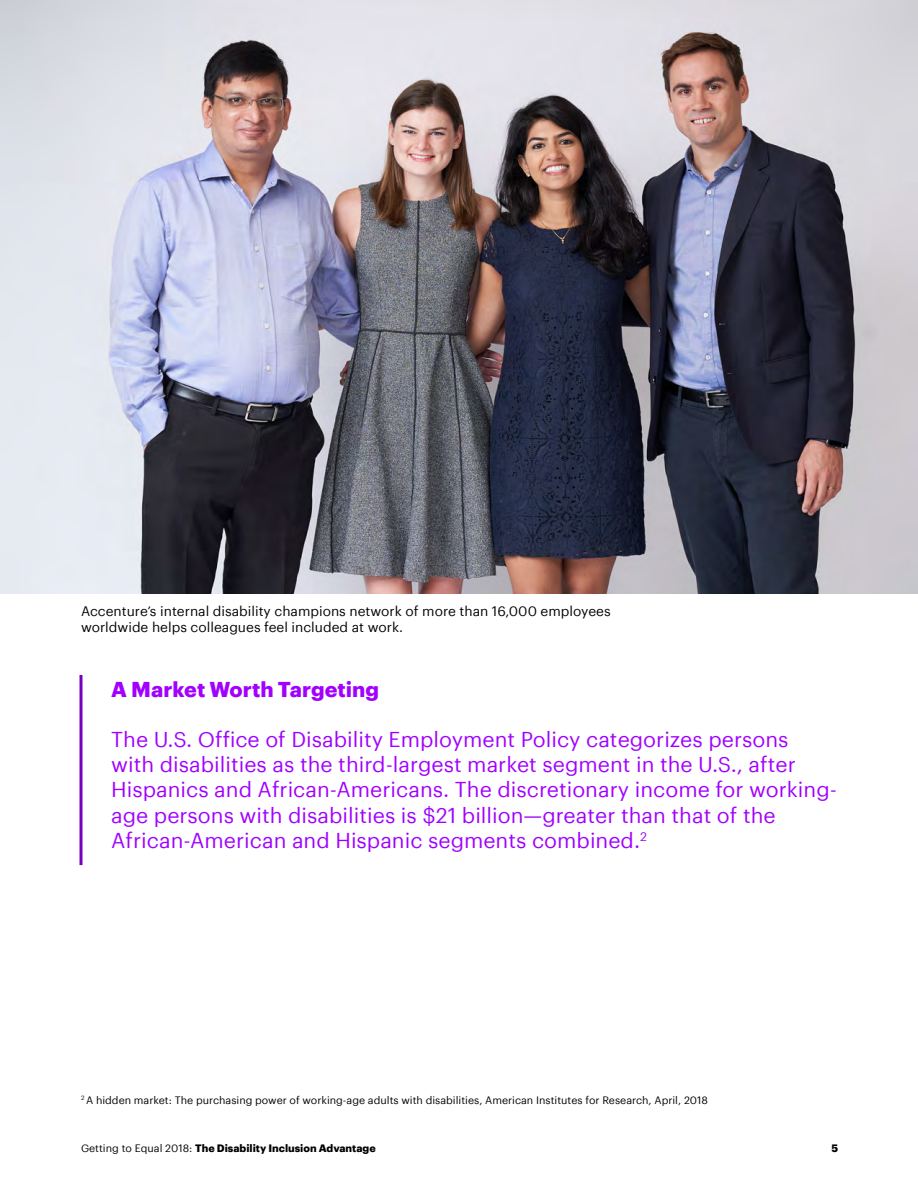
<style>
.page{position:relative;width:918px;height:1188px;background:#fff}
.page>*{position:absolute;margin:0;border:0;box-sizing:border-box;transform-origin:0 0}
.t1{font:21px/25.2px "Graphik";color:#a100ff}
.t2{font:700 21px "Graphik";color:#a100ff}
.t3{font:13.5px/16.5px "Graphik";color:#000}
.t4{font:10.5px "Graphik";color:#000}
.t5{font:700 10.5px "Graphik";color:#000}
.s1{font-weight:400}
</style>
<div class="page">
<img style="left:0;top:0;width:918px;height:594px">
<hr style="left:80px;top:675px;width:2px;height:190px;background:#7500c0">
<p class="t3" style="left:81px;top:602px;width:531px">Accenture’s internal disability champions network of more than 16,000 employees worldwide helps colleagues feel included at work.</p>
<h3 class="t2" style="left:111px;top:673px;width:269px">A Market Worth Targeting</h3>
<p class="t1" style="left:111px;top:725px;width:727px">The U.S. Office of Disability Employment Policy categorizes persons<br>with disabilities as the third-largest market segment in the U.S., after Hispanics and African-Americans. The discretionary income for working&shy;age persons with disabilities is $21 billion—greater than that of the African-American and Hispanic segments combined.<sup>2</sup></p>
<p class="t4" style="left:81px;top:1092px;width:628px"><sup>2</sup> A hidden market: The purchasing power of working-age adults with disabilities, American Institutes for Research, April, 2018</p>
<p class="t5" style="left:81px;top:1140px;width:296px"><span class="s1">Getting to Equal 2018:</span> The Disability Inclusion Advantage</p>
<p class="t5" style="left:831px;top:1140px;width:8px">5</p>
</div>
